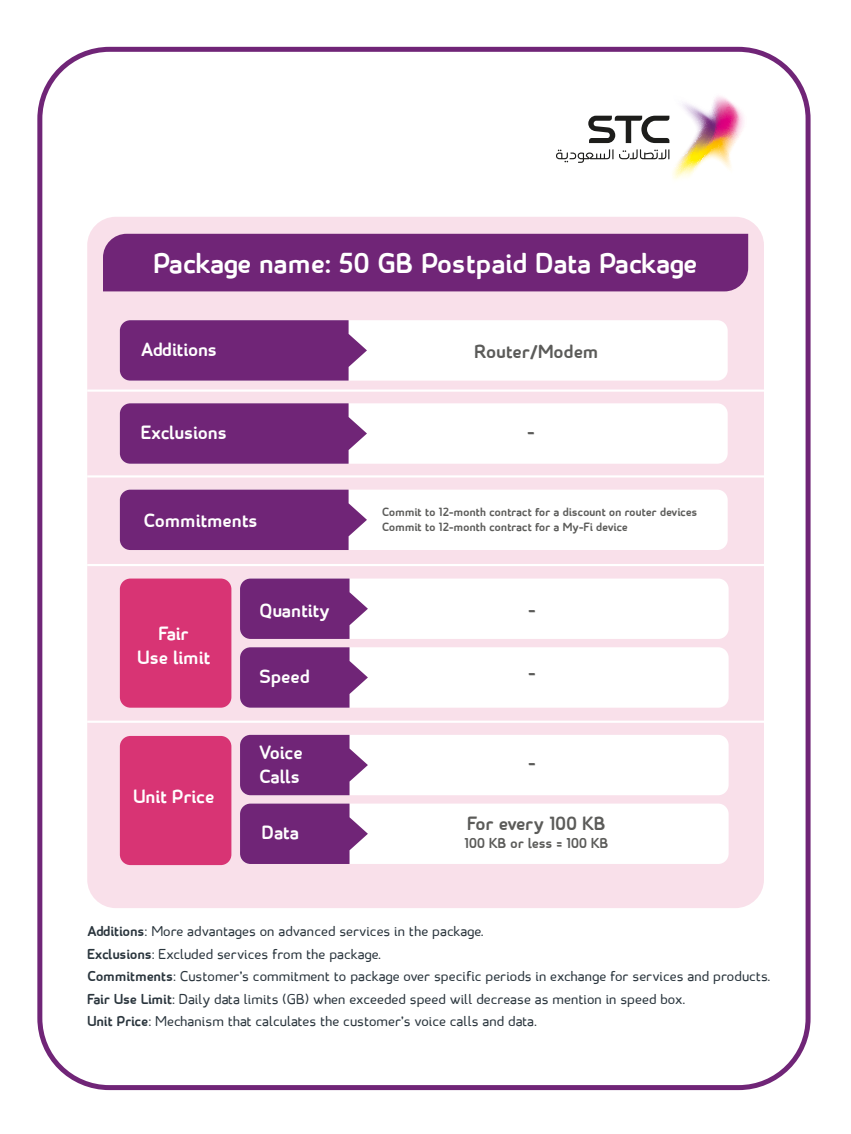
<style>
.page{position:relative;width:851px;height:1134px;background:#fff}
.page>*{position:absolute;margin:0;border:0;box-sizing:border-box;transform-origin:0 0}
.t1{font:700 30px "STC";color:#fff}
.t2{font:700 20px/24px "STC";color:#fff}
.t3{font:700 20px "STC";color:#5b5b59}
.t4{font:15px/22.5px "STC";color:#2a353d}
.t5{font:700 15px "STC";color:#5b5b59}
.t6{font:700 12.5px/15px "STC";color:#5b5b59}
.s1{font-weight:700}
</style>
<div class="page">
<div style="left:37px;top:47px;width:773px;height:1043px;border:5px solid #702577;border-radius:70px"></div>
<div style="left:87px;top:217px;width:676px;height:691px;background:#f9e0ea;border-radius:29px"></div>
<div style="left:103px;top:234px;width:645px;height:57px;background:#702577"></div>
<hr style="left:87px;top:564px;width:676px;height:2px;background:#fff">
<hr style="left:87px;top:721px;width:676px;height:2px;background:#fff">
<hr style="left:87px;top:389px;width:676px;height:3px;background:#fff">
<div style="left:240px;top:578px;width:488px;height:61px;background:#fff;border-radius:10px"></div>
<div style="left:120px;top:403px;width:607px;height:61px;background:#fff;border-radius:10px"></div>
<div style="left:120px;top:320px;width:607px;height:61px;background:#fff;border-radius:10px"></div>
<div style="left:240px;top:647px;width:488px;height:61px;background:#fff;border-radius:10px"></div>
<svg style="left:240px;top:578px;width:128px;height:61px;background:#813e87"></svg>
<svg style="left:240px;top:647px;width:128px;height:61px;background:#813e87"></svg>
<div style="left:120px;top:578px;width:111px;height:130px;background:#d83474;border-radius:11px"></div>
<div style="left:240px;top:735px;width:488px;height:60px;background:#fff;border-radius:10px"></div>
<div style="left:240px;top:804px;width:488px;height:60px;background:#fff;border-radius:10px"></div>
<svg style="left:240px;top:735px;width:128px;height:60px;background:#7f3c85"></svg>
<svg style="left:240px;top:803px;width:128px;height:61px;background:#813e87"></svg>
<div style="left:120px;top:736px;width:111px;height:129px;background:#d83474;border-radius:11px"></div>
<hr style="left:87px;top:475px;width:676px;height:2px;background:#fff">
<div style="left:120px;top:490px;width:607px;height:60px;background:#fff;border-radius:10px"></div>
<svg style="left:120px;top:403px;width:247px;height:61px;background:#79337f"></svg>
<svg style="left:120px;top:320px;width:247px;height:61px;background:#79337f"></svg>
<div style="left:120px;top:490px;width:247px;height:60px;background:#702577"></div>
<img style="left:556px;top:96px;width:188px;height:83px">
<h1 class="t1" style="left:153px;top:244px;width:545px">Package name: 50 GB Postpaid Data Package</h1>
<h2 class="t2" style="left:141px;top:339px;width:78px">Additions</h2>
<h2 class="t3" style="left:474px;top:339px;width:126px">Router/Modem</h2>
<h2 class="t2" style="left:141px;top:422px;width:87px">Exclusions</h2>
<h2 class="t2" style="left:144px;top:510px;width:116px">Commitments</h2>
<h2 class="t2" style="left:137px;top:623px;width:74px;text-align:center">Fair<br>Use limit</h2>
<h2 class="t2" style="left:133px;top:786px;width:83px">Unit Price</h2>
<h2 class="t2" style="left:259px;top:601px;width:72px">Quantity</h2>
<h2 class="t2" style="left:259px;top:667px;width:52px">Speed</h2>
<h2 class="t2" style="left:259px;top:742px;width:45px">Voice<br>Calls</h2>
<h2 class="t2" style="left:262px;top:823px;width:39px">Data</h2>
<h2 class="t3" style="left:527px;top:419px;width:9px">-</h2>
<p class="t6" style="left:382px;top:506px;width:317px">Commit to 12-month contract for a discount on router devices<br>Commit to 12-month contract for a My-Fi device</p>
<h2 class="t3" style="left:528px;top:597px;width:9px">-</h2>
<h2 class="t3" style="left:528px;top:659px;width:9px">-</h2>
<h2 class="t3" style="left:528px;top:749px;width:9px">-</h2>
<h2 class="t3" style="left:467px;top:811px;width:140px">For every 100 KB</h2>
<p class="t5" style="left:464px;top:833px;width:146px">100 KB or less = 100 KB</p>
<p class="t4" style="left:88px;top:922px;width:684px"><span class="s1">Additions</span>: More advantages on advanced services in the package.<br><span class="s1">Exclusions</span>: Excluded services from the package.<br><span class="s1">Commitments</span>: Customer’s commitment to package over specific periods in exchange for services and products.<br><span class="s1">Fair Use Limit</span>: Daily data limits (GB) when exceeded speed will decrease as mention in speed box.<br><span class="s1">Unit Price</span>: Mechanism that calculates the customer’s voice calls and data.</p>
</div>
